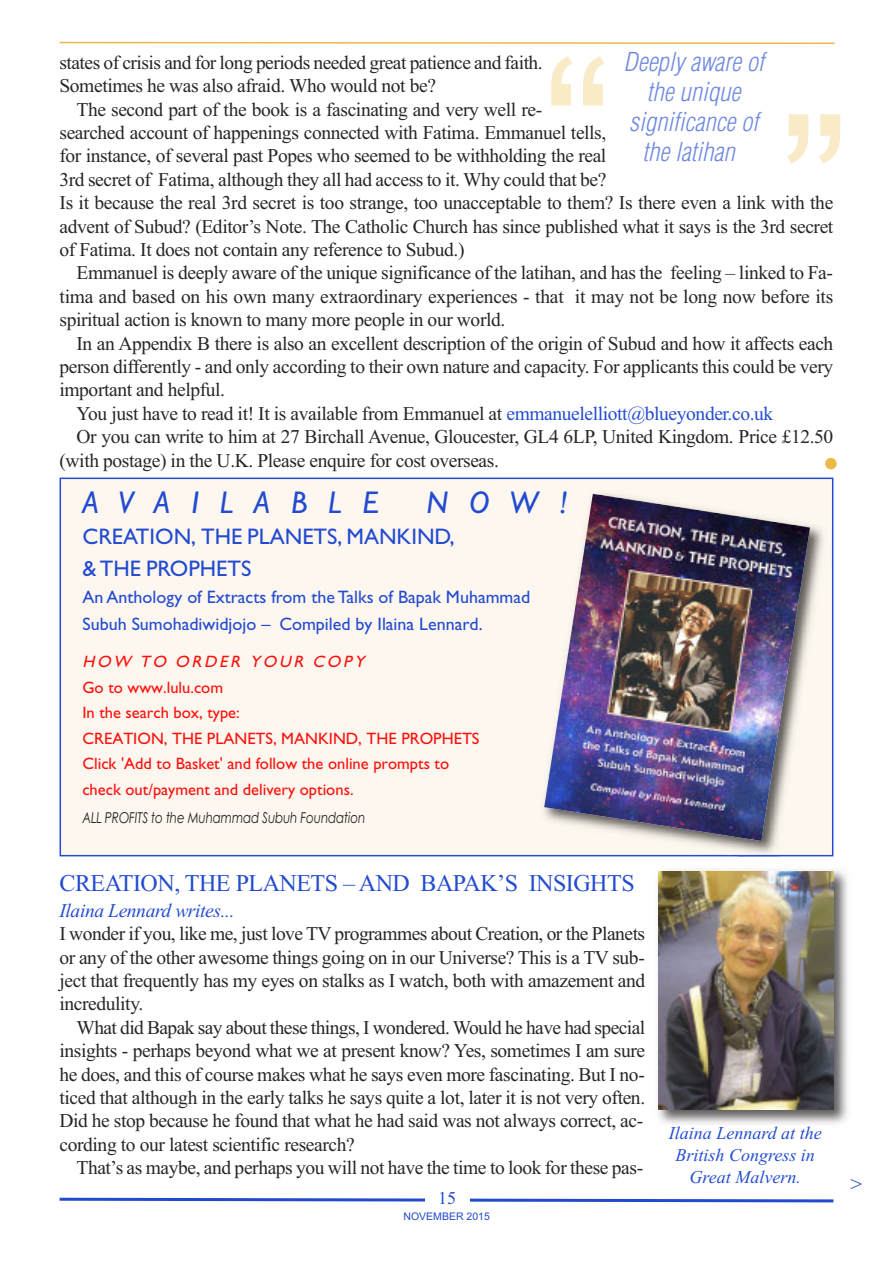
<style>
.page{position:relative;width:893px;height:1263px;background:#fff}
.page>*{position:absolute;margin:0;border:0;box-sizing:border-box;transform-origin:0 0}
.t1{font:210px "Arial";color:#f9eac8}
.t2{font:italic 46.5px "Times New Roman";color:#ecb847}
.t3{font:italic 31.5px "Gill Sans";letter-spacing:.665em;color:#234bd1}
.t4{font:italic 300 condensed 25.5px/30px "Helvetica";color:#708ae1;text-align:center}
.t5{font:24px "Times New Roman";letter-spacing:-.02em;color:#234bd1}
.t6{font:22.5px/31.5px "Gill Sans";color:#234bd1}
.t7{font:italic 21px "Times New Roman";color:#234bd1}
.t8{font:19.5px/23.4px "Times New Roman";letter-spacing:-.02em;color:#272627;text-align:justify}
.t9{font:italic 19.5px "Times New Roman";letter-spacing:-.02em;color:#234bd1}
.t10{font:18px/27px "Gill Sans";color:#234bd1}
.t11{font:italic 18px/21.6px "Times New Roman";color:#234bd1;text-align:center}
.t12{font:18px "Times New Roman";color:#224acc}
.t13{font:16.5px/25.5px "Gill Sans";color:#ff100c}
.t14{font:italic 16.5px "Gill Sans";color:#ff100c}
.t15{font:italic 15px "Century Gothic";letter-spacing:-.015em;color:#272627;scale:.8 1}
.t16{font:10.5px "Arial";color:#224acc}
.s1{color:#234bd1}
</style>
<div class="page">
<svg style="left:59px;top:1197px;width:775px;height:6px"></svg>
<div style="left:425px;top:1192px;width:44px;height:37px;background:#fff"></div>
<svg style="left:59px;top:41px;width:776px;height:3px"></svg>
<div style="left:61px;top:479px;width:771px;height:376px;background:#fdf7ef"></div>
<div style="left:60px;top:478px;width:773px;height:378px;border:2px solid #234bd1"></div>
<img style="left:741px;top:856px;width:39px;height:1px">
<img style="left:536px;top:485px;width:295px;height:370px">
<img style="left:731px;top:855px;width:49px;height:1px">
<img style="left:544px;top:494px;width:266px;height:347px">
<img style="left:658px;top:870px;width:190px;height:254px">
<img style="left:659px;top:871px;width:174px;height:239px">
<h3 class="t4" style="left:624px;top:47px;width:148px">Deeply aware of the unique significance of the latihan</h3>
<p class="t8" style="left:60px;top:50px;width:485px">states of crisis and for long periods needed great patience and faith.<br>Sometimes he was also afraid. Who would not be?</p>
<p class="t8" style="left:59px;top:97px;width:775px;text-align:left;text-indent:17px">The second part of the book is a fascinating and very well re-<br>searched account of happenings connected with Fatima. Emmanuel tells,<br>for instance, of several past Popes who seemed to be withholding the real<br>3rd secret of Fatima, although they all had access to it. Why could that be?<br>Is it because the real 3rd secret is too strange, too unacceptable to them? Is there even a link with the advent of Subud? (Editor’s Note. The Catholic Church has since published what it says is the 3rd secret of Fatima. It does not contain any reference to Subud.)</p>
<p class="t8" style="left:59px;top:261px;width:775px;text-indent:17px">Emmanuel is deeply aware of the unique significance of the latihan, and has the feeling – linked to Fa&shy;tima and based on his own many extraordinary experiences - that it may not be long now before its spiritual action is known to many more people in our world.</p>
<p class="t8" style="left:76px;top:331px;width:758px">In an Appendix B there is also an excellent description of the origin of Subud and how it affects each</p>
<p class="t8" style="left:59px;top:355px;width:775px">person differently - and only according to their own nature and capacity. For applicants this could be very</p>
<p class="t8" style="left:59px;top:378px;width:167px">important and helpful.</p>
<p class="t8" style="left:76px;top:401px;width:698px">You just have to read it! It is available from Emmanuel at <span class="s1">emmanuelelliott@blueyonder.co.uk</span></p>
<p class="t8" style="left:77px;top:425px;width:758px">Or you can write to him at 27 Birchall Avenue, Gloucester, GL4 6LP, United Kingdom. Price £12.50</p>
<p class="t8" style="left:60px;top:448px;width:441px">(with postage) in the U.K. Please enquire for cost overseas.</p>
<h1 class="t1" style="left:543px;top:42px;width:308px">“ ”</h1>
<h2 class="t2" style="left:823px;top:435px;width:18px">•</h2>
<h3 class="t3" style="left:82px;top:484px;width:298px">AVAILABLE</h3>
<h3 class="t3" style="left:427px;top:484px;width:142px">NOW!</h3>
<p class="t6" style="left:82px;top:521px;width:374px">CREATION, THE PLANETS, MANKIND, &amp;THE PROPHETS</p>
<p class="t10" style="left:82px;top:583px;width:449px">An Anthology of Extracts from the Talks of Bapak Muhammad<br>Subuh Sumohadiwidjojo – Compiled by Ilaina Lennard.</p>
<p class="t14" style="left:82px;top:652px;width:287px">HOW TO ORDER YOUR COPY</p>
<p class="t13" style="left:82px;top:675px;width:399px">Go to www.lulu.com<br>In the search box, type:<br>CREATION, THE PLANETS, MANKIND, THE PROPHETS Click 'Add to Basket' and follow the online prompts to check out/payment and delivery options.</p>
<p class="t15" style="left:82px;top:809px;width:355px">ALL PROFITS to the Muhammad Subuh Foundation</p>
<p class="t5" style="left:60px;top:869px;width:577px">CREATION, THE PLANETS – AND BAPAK’S INSIGHTS</p>
<p class="t9" style="left:60px;top:898px;width:177px">Ilaina Lennard writes...</p>
<p class="t8" style="left:60px;top:922px;width:587px">I wonder if you, like me, just love TV programmes about Creation, or the Planets or any of the other awesome things going on in our Universe? This is a TV sub&shy;ject that frequently has my eyes on stalks as I watch, both with amazement and incredulity.</p>
<p class="t8" style="left:60px;top:1015px;width:587px;text-indent:17px">What did Bapak say about these things, I wondered. Would he have had special insights - perhaps beyond what we at present know? Yes, sometimes I am sure he does, and this of course makes what he says even more fascinating. But I no&shy;ticed that although in the early talks he says quite a lot, later it is not very often.<br>Did he stop because he found that what he had said was not always correct, ac&shy;cording to our latest scientific research?</p>
<p class="t8" style="left:77px;top:1156px;width:568px">That’s as maybe, and perhaps you will not have the time to look for these pas-</p>
<p class="t12" style="left:438px;top:1188px;width:19px">15</p>
<p class="t16" style="left:404px;top:1210px;width:88px">NOVEMBER 2015</p>
<p class="t11" style="left:669px;top:1122px;width:154px">Ilaina Lennard at the<br>British Congress in<br>Great Malvern.</p>
<p class="t7" style="left:850px;top:1172px;width:16px">&gt;</p>
</div>
